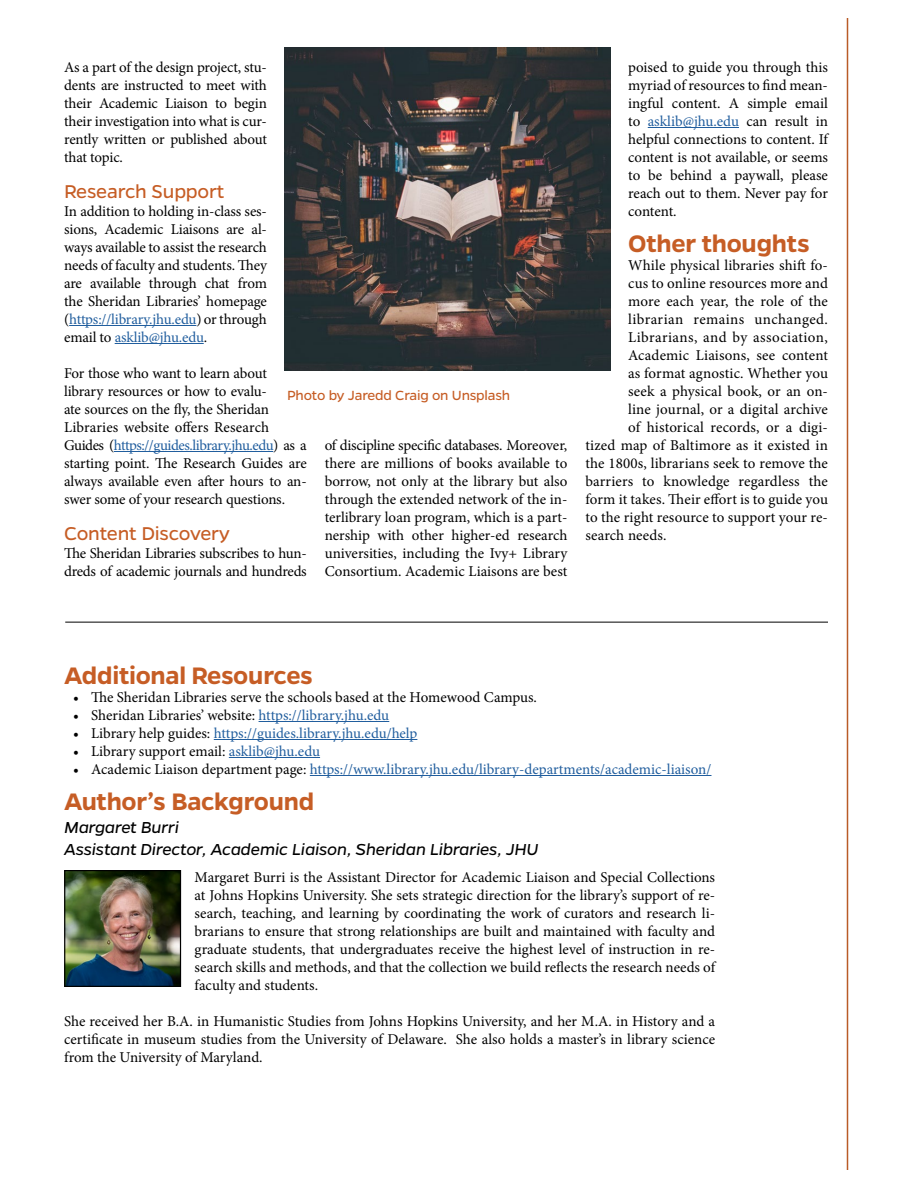
<style>
.page{position:relative;width:918px;height:1188px;background:#fff}
.page>*{position:absolute;margin:0;border:0;box-sizing:border-box;transform-origin:0 0}
.Heading_1{font:600 27px "Gentona";letter-spacing:-.01em;color:#c65d25}
.Heading_2{font:21px "Gentona";letter-spacing:-.01em;color:#c65d25}
.Authors__Background{font:italic 18px "Gentona";letter-spacing:-.01em;color:#000}
.Body_Text{font:15px/18px "Minion Pro";color:#000;text-align:justify}
.t1{font:15px "Minion Pro";color:#215e9e}
.Body_Text-2{font:15px/18px "Minion Pro";letter-spacing:-.02em;color:#000}
.Body_Text-3{font:15px "Minion Pro";letter-spacing:.025em;color:#000}
.t2{font:15px "Gentona";letter-spacing:-.01em;color:#c65d25}
.s1{color:#215e9e}
.s2{color:#000}
</style>
<div class="page">
<hr style="left:847px;top:18px;width:1px;height:1152px;background:#b95b27">
<img style="left:66px;top:872px;width:113px;height:113px">
<div style="left:64px;top:870px;width:117px;height:117px;border:1px solid #000"></div>
<img style="left:285px;top:48px;width:325px;height:323px">
<hr style="left:65px;top:622px;width:763px;height:1px;background:#000">
<hr style="left:69px;top:325px;width:127px;height:1px;background:#215e9e">
<hr style="left:115px;top:343px;width:89px;height:1px;background:#215e9e">
<hr style="left:114px;top:451px;width:159px;height:1px;background:#215e9e">
<hr style="left:648px;top:127px;width:91px;height:1px;background:#215e9e">
<hr style="left:259px;top:721px;width:130px;height:1px;background:#215e9e">
<hr style="left:214px;top:739px;width:203px;height:1px;background:#215e9e">
<hr style="left:229px;top:757px;width:91px;height:1px;background:#215e9e">
<hr style="left:310px;top:775px;width:401px;height:1px;background:#215e9e">
<p class="Body_Text" style="left:64px;top:58px;width:204px">As a part of the design project, stu&shy;dents are instructed to meet with their Academic Liaison to begin their investigation into what is cur&shy;rently written or published about that topic.</p>
<h2 class="Heading_2" style="left:64px;top:180px;width:162px">Research Support</h2>
<p class="Body_Text" style="left:64px;top:202px;width:204px">In addition to holding in-class ses&shy;sions, Academic Liaisons are al&shy;ways available to assist the research needs of faculty and students. They are available through chat from the Sheridan Libraries’ homepage (<span class="s1">https://library.jhu.edu</span>) or through email to <span class="s1">asklib@jhu.edu</span>.</p>
<p class="Body_Text" style="left:64px;top:364px;width:244px;text-align:left">For those who want to learn about library resources or how to evalu-<br>ate sources on the fly, the Sheridan Libraries website offers Research Guides (<span class="s1">https://guides.library.jhu.edu</span>) as a starting point. The Research Guides are always available even after hours to an&shy;swer some of your research questions.</p>
<h2 class="Heading_2" style="left:64px;top:522px;width:167px">Content Discovery</h2>
<p class="Body_Text-2" style="left:64px;top:544px;width:244px">The Sheridan Libraries subscribes to hun&shy;dreds of academic journals and hundreds</p>
<p class="t2" style="left:287px;top:387px;width:225px">Photo by Jaredd Craig on Unsplash</p>
<p class="Body_Text" style="left:325px;top:436px;width:244px">of discipline specific databases. Moreover, there are millions of books available to borrow, not only at the library but also through the extended network of the in&shy;terlibrary loan program, which is a part&shy;nership with other higher-ed research universities, including the Ivy+ Library Consortium. Academic Liaisons are best</p>
<p class="Body_Text" style="left:628px;top:58px;width:201px">poised to guide you through this myriad of resources to find mean&shy;ingful content. A simple email to <span class="s1">asklib@jhu.edu</span> can result in helpful connections to content. If content is not available, or seems to be behind a paywall, please reach out to them. Never pay for content.</p>
<h1 class="Heading_1" style="left:628px;top:228px;width:183px">Other thoughts</h1>
<p class="Body_Text" style="left:628px;top:256px;width:201px">While physical libraries shift fo-</p>
<p class="Body_Text" style="left:628px;top:274px;width:201px">cus to online resources more and</p>
<p class="Body_Text" style="left:628px;top:292px;width:201px">more each year, the role of the</p>
<p class="Body_Text-3" style="left:628px;top:309px;width:201px">librarian remains unchanged.</p>
<p class="Body_Text-3" style="left:628px;top:327px;width:201px">Librarians, and by association,</p>
<p class="Body_Text" style="left:628px;top:346px;width:201px">Academic Liaisons, see content</p>
<p class="Body_Text" style="left:628px;top:364px;width:201px">as format agnostic. Whether you</p>
<p class="Body_Text" style="left:628px;top:382px;width:201px">seek a physical book, or an on-</p>
<p class="Body_Text" style="left:628px;top:400px;width:201px">line journal, or a digital archive</p>
<p class="Body_Text" style="left:628px;top:418px;width:201px">of historical records, or a digi-</p>
<p class="Body_Text" style="left:585px;top:436px;width:244px">tized map of Baltimore as it existed in</p>
<p class="Body_Text" style="left:585px;top:454px;width:244px">the 1800s, librarians seek to remove the</p>
<p class="Body_Text" style="left:585px;top:472px;width:244px">barriers to knowledge regardless the</p>
<p class="Body_Text" style="left:585px;top:490px;width:244px">form it takes. Their effort is to guide you</p>
<p class="Body_Text" style="left:585px;top:508px;width:244px">to the right resource to support your re-</p>
<p class="Body_Text" style="left:585px;top:526px;width:83px">search needs.</p>
<h1 class="Heading_1" style="left:64px;top:660px;width:250px">Additional Resources</h1>
<p class="Body_Text" style="left:73px;top:688px;width:465px">• The Sheridan Libraries serve the schools based at the Homewood Campus.</p>
<p class="Body_Text" style="left:73px;top:706px;width:318px">• Sheridan Libraries’ website: <span class="s1">https://library.jhu.edu</span></p>
<p class="t1" style="left:73px;top:723px;width:346px"><span class="s2">• Library help guides:</span> https://guides.library.jhu.edu/help</p>
<p class="Body_Text" style="left:73px;top:742px;width:248px">• Library support email: <span class="s1">asklib@jhu.edu</span></p>
<p class="t1" style="left:73px;top:759px;width:640px"><span class="s2">• Academic Liaison department page:</span> https://www.library.jhu.edu/library-departments/academic-liaison/</p>
<h1 class="Heading_1" style="left:64px;top:786px;width:252px">Author’s Background</h1>
<p class="Authors__Background" style="left:64px;top:817px;width:116px">Margaret Burri</p>
<p class="Authors__Background" style="left:64px;top:839px;width:476px">Assistant Director, Academic Liaison, Sheridan Libraries, JHU</p>
<p class="Body_Text" style="left:195px;top:868px;width:522px">Margaret Burri is the Assistant Director for Academic Liaison and Special Collections at Johns Hopkins University. She sets strategic direction for the library’s support of re&shy;search, teaching, and learning by coordinating the work of curators and research li&shy;brarians to ensure that strong relationships are built and maintained with faculty and graduate students, that undergraduates receive the highest level of instruction in re&shy;search skills and methods, and that the collection we build reflects the research needs of faculty and students.</p>
<p class="Body_Text" style="left:64px;top:1012px;width:653px">She received her B.A. in Humanistic Studies from Johns Hopkins University, and her M.A. in History and a certificate in museum studies from the University of Delaware. She also holds a master’s in library science from the University of Maryland.</p>
</div>
